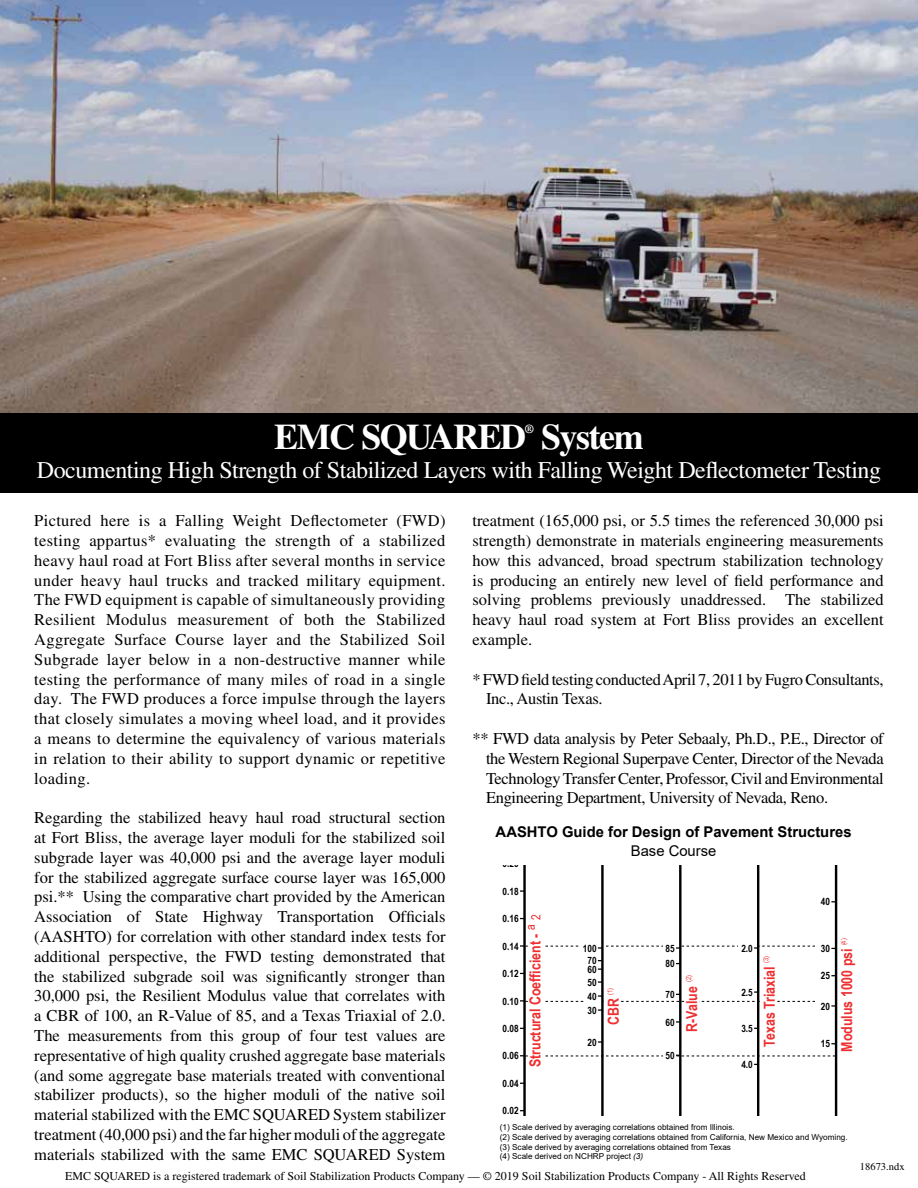
<style>
.page{position:relative;width:918px;height:1188px;background:#fff}
.page>*{position:absolute;margin:0;border:0;box-sizing:border-box;transform-origin:0 0}
.t1{font:700 36px "Times";letter-spacing:-.04em;color:#fff}
.t2{font:24px "Times";letter-spacing:-.02em;color:#fff}
.t3{font:700 19.65px "Arial Narrow";color:#000}
.t4{font:16.5px/19.8px "Times";color:#000;text-align:justify}
.t5{font:16.5px/19.8px "Times";letter-spacing:-.02em;color:#000}
.t6{font:700 15.15px "Arial Narrow";color:#ee2e2f}
.t7{font:700 14.85px "Arial";color:#000}
.t8{font:14.85px "Arial";color:#000}
.t9{font:12.6px "Arial Narrow";color:#ee2e2f}
.t10{font:700 12.3px "Times";color:#fff}
.t11{font:12px "Times";color:#000}
.t12{font:10.5px "Times";color:#000}
.t13{font:700 10.05px/12.6px "Arial Narrow";color:#000}
.t14{font:8.1px/9.8px "Arial";color:#000}
.s1{font-weight:400;font-size:12.6px}
.s2{font-style:italic}
</style>
<div class="page">
<div style="left:0;top:300px;width:918px;height:193px;background:#000"></div>
<img style="left:0;top:0;width:918px;height:413px">
<hr style="left:523px;top:865px;width:3px;height:250px;background:#000">
<hr style="left:679px;top:865px;width:3px;height:250px;background:#000">
<svg style="left:520px;top:945px;width:315px;height:4px"></svg>
<svg style="left:520px;top:991px;width:315px;height:20px"></svg>
<svg style="left:520px;top:1055px;width:315px;height:2px"></svg>
<div style="left:762px;top:990px;width:15px;height:24px;background:#fff"></div>
<div style="left:684px;top:990px;width:15px;height:24px;background:#fff"></div>
<div style="left:606px;top:990px;width:15px;height:24px;background:#fff"></div>
<div style="left:528px;top:942px;width:15px;height:120px;background:#fff"></div>
<hr style="left:601px;top:865px;width:3px;height:250px;background:#000">
<hr style="left:757px;top:865px;width:2px;height:250px;background:#000">
<hr style="left:835px;top:865px;width:2px;height:250px;background:#000">
<h1 class="t1" style="left:274px;top:415px;width:371px">EMC SQUARED System</h1>
<p class="t10" style="left:525px;top:422px;width:11px">®</p>
<h2 class="t2" style="left:37px;top:456px;width:846px">Documenting High Strength of Stabilized Layers with Falling Weight Deflectometer Testing</h2>
<p class="t4" style="left:34px;top:511px;width:413px">Pictured here is a Falling Weight Deflectometer (FWD) testing appartus* evaluating the strength of a stabilized heavy haul road at Fort Bliss after several months in service under heavy haul trucks and tracked military equipment.<br>The FWD equipment is capable of simultaneously providing Resilient Modulus measurement of both the Stabilized Aggregate Surface Course layer and the Stabilized Soil Subgrade layer below in a non-destructive manner while testing the performance of many miles of road in a single day. The FWD produces a force impulse through the layers that closely simulates a moving wheel load, and it provides a means to determine the equivalency of various materials in relation to their ability to support dynamic or repetitive loading.</p>
<p class="t4" style="left:34px;top:808px;width:413px">Regarding the stabilized heavy haul road structural section at Fort Bliss, the average layer moduli for the stabilized soil subgrade layer was 40,000 psi and the average layer moduli for the stabilized aggregate surface course layer was 165,000 psi.** Using the comparative chart provided by the American Association of State Highway Transportation Officials (AASHTO) for correlation with other standard index tests for additional perspective, the FWD testing demonstrated that the stabilized subgrade soil was significantly stronger than 30,000 psi, the Resilient Modulus value that correlates with a CBR of 100, an R-Value of 85, and a Texas Triaxial of 2.0.<br>The measurements from this group of four test values are representative of high quality crushed aggregate base materials (and some aggregate base materials treated with conventional stabilizer products), so the higher moduli of the native soil material stabilized with the EMC SQUARED System stabilizer treatment (40,000 psi) and the far higher moduli of the aggregate materials stabilized with the same EMC SQUARED System</p>
<p class="t4" style="left:473px;top:511px;width:413px">treatment (165,000 psi, or 5.5 times the referenced 30,000 psi strength) demonstrate in materials engineering measurements how this advanced, broad spectrum stabilization technology is producing an entirely new level of field performance and solving problems previously unaddressed. The stabilized heavy haul road system at Fort Bliss provides an excellent example.</p>
<p class="t5" style="left:486px;top:669px;width:399px;text-indent:-13px">* FWD field testing conducted April 7, 2011 by Fugro Consultants,<br>Inc., Austin Texas.</p>
<p class="t4" style="left:486px;top:729px;width:399px;text-indent:-13px">** FWD data analysis by Peter Sebaaly, Ph.D., P.E., Director of the Western Regional Superpave Center, Director of the Nevada Technology Transfer Center, Professor, Civil and Environmental Engineering Department, University of Nevada, Reno.</p>
<p class="t3" style="left:488px;top:783px;width:389px">AASHTO Guide for Design of Pavement Structures</p>
<p class="t7" style="left:496px;top:821px;width:357px">AASHTO Guide for Design of Pavement Structures</p>
<p class="t8" style="left:631px;top:841px;width:87px">Base Course</p>
<p class="t13" style="left:503px;top:857px;width:18px">0.20</p>
<p class="t13" style="left:503px;top:884px;width:18px">0.18</p>
<p class="t13" style="left:503px;top:912px;width:18px">0.16</p>
<p class="t13" style="left:821px;top:895px;width:11px">40</p>
<p class="t13" style="left:821px;top:942px;width:11px">30</p>
<p class="t13" style="left:821px;top:969px;width:11px">25</p>
<p class="t13" style="left:821px;top:999px;width:11px">20</p>
<p class="t13" style="left:821px;top:1037px;width:11px">15</p>
<p class="t6" style="left:524px;top:1067px;width:154px;rotate:-90deg">Structural Coefficient - <span class="s1">2</span></p>
<p class="t9" style="left:521px;top:930px;width:7px;rotate:-90deg">a</p>
<p class="t6" style="left:835px;top:1052px;width:115px;rotate:-90deg">Modulus 1000 psi <sup>(4)</sup></p>
<p class="t13" style="left:503px;top:939px;width:18px">0.14</p>
<p class="t13" style="left:503px;top:967px;width:18px">0.12</p>
<p class="t13" style="left:503px;top:994px;width:18px">0.10</p>
<p class="t13" style="left:503px;top:1022px;width:18px">0.08</p>
<p class="t13" style="left:503px;top:1049px;width:18px">0.06</p>
<p class="t13" style="left:503px;top:1077px;width:18px">0.04</p>
<p class="t13" style="left:503px;top:1104px;width:18px">0.02</p>
<p class="t13" style="left:514px;top:1131px;width:6px">0</p>
<p class="t13" style="left:583px;top:941px;width:15px;text-align:center">100<br>70</p>
<p class="t13" style="left:587px;top:962px;width:11px">60<br>50</p>
<p class="t13" style="left:587px;top:989px;width:11px;line-height:14px">40<br>30</p>
<p class="t13" style="left:666px;top:941px;width:11px">85</p>
<p class="t13" style="left:741px;top:941px;width:13px">2.0</p>
<p class="t6" style="left:758px;top:1047px;width:92px;rotate:-90deg">Texas Triaxial <sup>(3)</sup></p>
<p class="t13" style="left:666px;top:957px;width:11px">80</p>
<p class="t13" style="left:666px;top:988px;width:11px">70</p>
<p class="t13" style="left:666px;top:1015px;width:11px">60</p>
<p class="t13" style="left:666px;top:1049px;width:11px">50</p>
<p class="t6" style="left:681px;top:1032px;width:58px;rotate:-90deg">R-Value <sup>(2)</sup></p>
<p class="t6" style="left:602px;top:1025px;width:39px;rotate:-90deg">CBR <sup>(1)</sup></p>
<p class="t13" style="left:741px;top:985px;width:13px">2.5</p>
<p class="t13" style="left:741px;top:1022px;width:13px">3.5</p>
<p class="t13" style="left:741px;top:1058px;width:13px">4.0</p>
<p class="t13" style="left:587px;top:1035px;width:11px">20</p>
<p class="t14" style="left:500px;top:1122px;width:349px">(1) Scale derived by averaging correlations obtained from Illinois.<br>(2) Scale derived by averaging correlations obtained from California, New Mexico and Wyoming. (3) Scale derived by averaging correlations obtained from Texas<br>(4) Scale derived on NCHRP project <span class="s2">(3)</span></p>
<p class="t12" style="left:860px;top:1160px;width:46px">18673.ndx</p>
<p class="t11" style="left:65px;top:1170px;width:742px">EMC SQUARED is a registered trademark of Soil Stabilization Products Company — © 2019 Soil Stabilization Products Company - All Rights Reserved</p>
</div>
